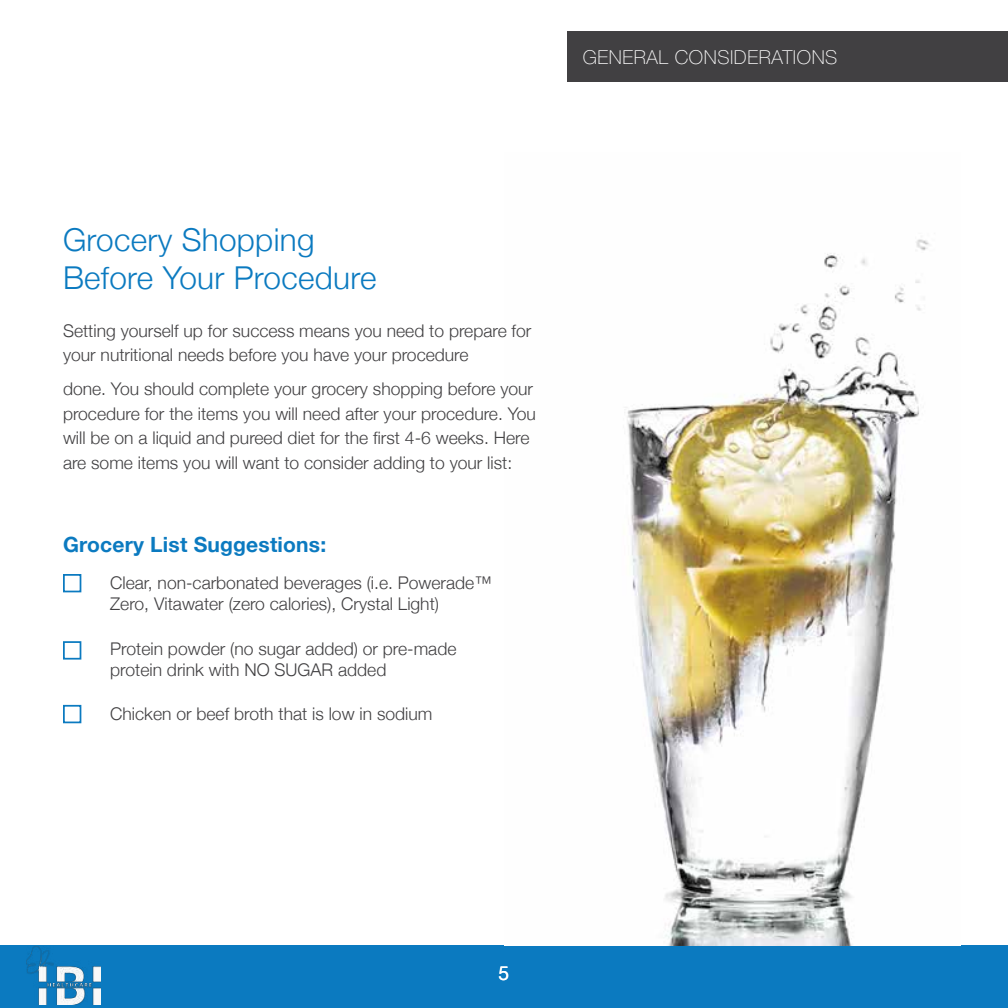
<style>
.page{position:relative;width:1008px;height:1008px;background:#fff}
.page>*{position:absolute;margin:0;border:0;box-sizing:border-box;transform-origin:0 0}
.t1{font:300 31.5px/37.8px "Helvetica Neue";letter-spacing:.01em;color:#0b7ac0}
.t2{font:700 21px "Helvetica Neue";letter-spacing:.01em;color:#0b7ac0}
.t3{font:100 19.25px "Helvetica Neue LT Std";letter-spacing:.03em;color:#fff}
.t4{font:19.25px "Helvetica Neue";color:#fff}
.t5{font:300 17.5px/24.5px "Helvetica Neue";color:#414042}
</style>
<div class="page">
<div style="left:0;top:945px;width:1008px;height:63px;background:#0b7ac0"></div>
<img style="left:624px;top:239px;width:306px;height:706px">
<div style="left:63px;top:574px;width:18px;height:18px;border:2px solid #0b7ac0"></div>
<div style="left:63px;top:641px;width:18px;height:19px;border:2px solid #0b7ac0"></div>
<div style="left:63px;top:705px;width:18px;height:18px;border:2px solid #0b7ac0"></div>
<div style="left:567px;top:32px;width:441px;height:50px;background:#414042"></div>
<img style="left:26px;top:947px;width:75px;height:57px">
<p class="t3" style="left:583px;top:46px;width:256px">GENERAL CONSIDERATIONS</p>
<h1 class="t1" style="left:63px;top:219px;width:315px">Grocery Shopping<br>Before Your Procedure</h1>
<p class="t5" style="left:63px;top:317px;width:470px">Setting yourself up for success means you need to prepare for your nutritional needs before you have your procedure</p>
<p class="t5" style="left:63px;top:376px;width:475px">done. You should complete your grocery shopping before your procedure for the items you will need after your procedure. You will be on a liquid and pureed diet for the first 4-6 weeks. Here are some items you will want to consider adding to your list:</p>
<p class="t2" style="left:63px;top:528px;width:265px">Grocery List Suggestions:</p>
<p class="t5" style="left:110px;top:571px;width:383px;line-height:21px">Clear, non-carbonated beverages (i.e. Powerade™<br>Zero, Vitawater (zero calories), Crystal Light)</p>
<p class="t5" style="left:110px;top:637px;width:348px;line-height:21px">Protein powder (no sugar added) or pre-made protein drink with NO SUGAR added</p>
<p class="t5" style="left:110px;top:701px;width:324px">Chicken or beef broth that is low in sodium</p>
<p class="t4" style="left:499px;top:959px;width:12px">5</p>
</div>
